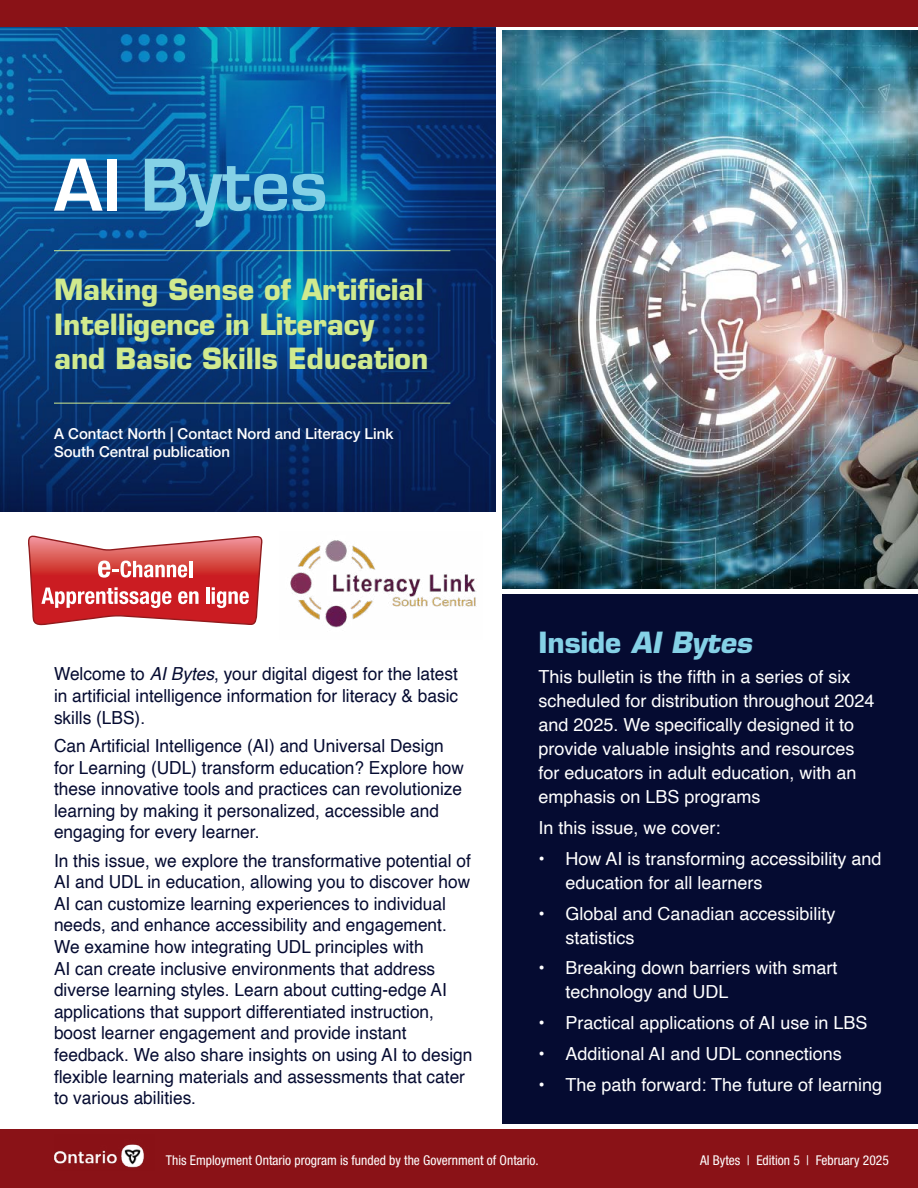
<style>
.page{position:relative;width:918px;height:1188px;background:#fff}
.page>*{position:absolute;margin:0;border:0;box-sizing:border-box;transform-origin:0 0}
.t1{font:700 78px "Eurostile";color:#85d1e6}
.t2{font:700 28.5px/34.2px "Eurostile LT Std";color:#d0ea8e}
.t3{font:italic 700 28.5px "Eurostile LT Std";color:#85d1e6}
.t4{font:18px/21.6px "Helvetica";color:#050b31;scale:.96 1}
.t5{font:18px/24px "Helvetica";color:#fff}
.Ad_Body_3{font:500 15px/18px "Helvetica Neue";color:#fff}
.t6{font:condensed 13.5px "Helvetica Neue LT Std";color:#fff}
.s1{color:#fff}
.s2{font-style:italic}
.s3{font-style:normal}
</style>
<div class="page">
<img style="left:0;top:27px;width:496px;height:485px">
<div style="left:502px;top:594px;width:416px;height:529px;background:#050b31"></div>
<svg style="left:28px;top:536px;width:234px;height:90px"></svg>
<hr style="left:189px;top:561px;width:3px;height:16px;background:#fff">
<div style="left:0;top:1129px;width:918px;height:59px;background:#8a1217"></div>
<img style="left:54px;top:1144px;width:90px;height:24px">
<img style="left:290px;top:540px;width:187px;height:88px">
<hr style="left:54px;top:250px;width:396px;height:1px;background:#d0ea8e">
<hr style="left:54px;top:403px;width:396px;height:1px;background:#d0ea8e">
<img style="left:502px;top:30px;width:416px;height:559px">
<div style="left:0;top:0;width:918px;height:27px;background:#8a1217"></div>
<p class="t1" style="left:54px;top:143px;width:275px"><span class="s1">AI</span> Bytes</p>
<p class="t2" style="left:54px;top:273px;width:376px">Making Sense of Artificial<br>Intelligence in Literacy and Basic Skills Education</p>
<p class="Ad_Body_3" style="left:54px;top:423px;width:341px">A Contact North | Contact Nord and Literacy Link<br>South Central publication</p>
<p class="t4" style="left:54px;top:664px;width:423px;text-align:justify">Welcome to <span class="s2">AI Bytes</span>, your digital digest for the latest in artificial intelligence information for literacy &amp; basic skills (LBS).</p>
<p class="t4" style="left:54px;top:735px;width:429px">Can Artificial Intelligence (AI) and Universal Design for Learning (UDL) transform education? Explore how these innovative tools and practices can revolutionize learning by making it personalized, accessible and engaging for every learner.</p>
<p class="t4" style="left:54px;top:850px;width:437px">In this issue, we explore the transformative potential of AI and UDL in education, allowing you to discover how AI can customize learning experiences to individual needs, and enhance accessibility and engagement.<br>We examine how integrating UDL principles with<br>AI can create inclusive environments that address diverse learning styles. Learn about cutting-edge AI applications that support differentiated instruction, boost learner engagement and provide instant feedback. We also share insights on using AI to design flexible learning materials and assessments that cater to various abilities.</p>
<p class="t3" style="left:538px;top:625px;width:221px"><span class="s3">Inside</span> AI Bytes</p>
<p class="t5" style="left:538px;top:666px;width:338px">This bulletin is the fifth in a series of six scheduled for distribution throughout 2024 and 2025. We specifically designed it to provide valuable insights and resources for educators in adult education, with an emphasis on LBS programs</p>
<p class="t5" style="left:538px;top:816px;width:184px">In this issue, we cover:</p>
<p class="t5" style="left:565px;top:847px;width:318px;text-indent:-27px">• How AI is transforming accessibility and education for all learners</p>
<p class="t5" style="left:565px;top:902px;width:272px;text-indent:-27px">• Global and Canadian accessibility statistics</p>
<p class="t5" style="left:565px;top:957px;width:274px;text-indent:-27px">• Breaking down barriers with smart technology and UDL</p>
<p class="t5" style="left:538px;top:1011px;width:331px">• Practical applications of AI use in LBS</p>
<p class="t5" style="left:538px;top:1042px;width:305px">• Additional AI and UDL connections</p>
<p class="t5" style="left:538px;top:1073px;width:345px">• The path forward: The future of learning</p>
<p class="t6" style="left:166px;top:1152px;width:374px">This Employment Ontario program is funded by the Government of Ontario.</p>
<p class="t6" style="left:700px;top:1152px;width:190px">AI Bytes | Edition 5 | February 2025</p>
</div>
